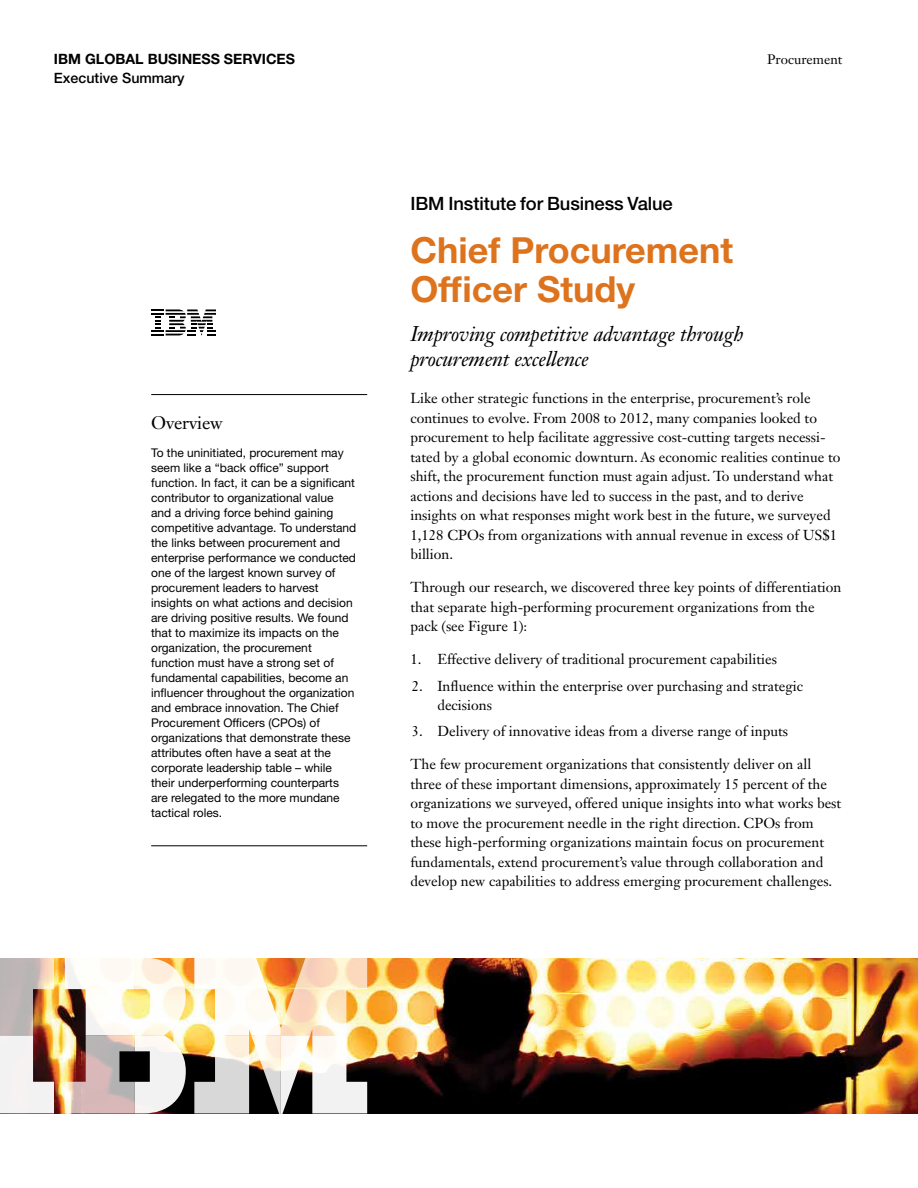
<style>
.page{position:relative;width:918px;height:1188px;background:#fff}
.page>*{position:absolute;margin:0;border:0;box-sizing:border-box;transform-origin:0 0}
.t1{font:700 36px/39px "Helvetica Neue LT Std";color:#de731d}
.t2{font:italic 21px/25.5px "Janson Text LT Std";letter-spacing:-.01em;color:#000}
.t3{font:500 18.3px "Helvetica Neue LT Std";letter-spacing:-.005em;color:#000}
.t4{font:18px "Janson Text LT Std";letter-spacing:-.01em;color:#000}
.t5{font:14.25px/19.5px "Janson Text LT Std";color:#000}
.t6{font:700 14.25px "Helvetica Neue LT Std";color:#000}
.t7{font:500 14.25px "Helvetica Neue LT Std";color:#000}
.t8{font:13.5px "Janson Text LT Std";color:#000}
.t9{font:12px/15px "Helvetica Neue LT Std";color:#000}
</style>
<div class="page">
<img style="left:54px;top:958px;width:864px;height:155px">
<svg style="left:151px;top:309px;width:65px;height:26px"></svg>
<svg style="left:0;top:958px;width:54px;height:155px"></svg>
<svg style="left:194px;top:958px;width:173px;height:156px"></svg>
<svg style="left:65px;top:958px;width:121px;height:155px"></svg>
<hr style="left:151px;top:394px;width:216px;height:1px;background:#000">
<hr style="left:151px;top:845px;width:216px;height:1px;background:#000">
<p class="t6" style="left:54px;top:50px;width:243px">IBM GLOBAL BUSINESS SERVICES</p>
<p class="t7" style="left:54px;top:70px;width:132px">Executive Summary</p>
<p class="t4" style="left:151px;top:411px;width:73px">Overview</p>
<p class="t9" style="left:151px;top:445px;width:207px">To the uninitiated, procurement may seem like a “back office” support function. In fact, it can be a significant contributor to organizational value and a driving force behind gaining competitive advantage. To understand the links between procurement and enterprise performance we conducted one of the largest known survey of procurement leaders to harvest insights on what actions and decision are driving positive results. We found that to maximize its impacts on the organization, the procurement function must have a strong set of fundamental capabilities, become an influencer throughout the organization and embrace innovation. The Chief Procurement Officers (CPOs) of organizations that demonstrate these attributes often have a seat at the corporate leadership table – while their underperforming counterparts are relegated to the more mundane tactical roles.</p>
<p class="t3" style="left:410px;top:192px;width:264px">IBM Institute for Business Value</p>
<p class="t8" style="left:767px;top:51px;width:77px">Procurement</p>
<h1 class="t1" style="left:410px;top:230px;width:324px">CHIEF PROCUREMENT<br>OFFICER STUDY</h1>
<h2 class="t2" style="left:410px;top:321px;width:335px">Improving competitive advantage through procurement excellence</h2>
<p class="t5" style="left:410px;top:389px;width:432px">Like other strategic functions in the enterprise, procurement’s role continues to evolve. From 2008 to 2012, many companies looked to procurement to help facilitate aggressive cost-cutting targets necessi&shy;tated by a global economic downturn. As economic realities continue to shift, the procurement function must again adjust. To understand what actions and decisions have led to success in the past, and to derive insights on what responses might work best in the future, we surveyed 1,128 CPOs from organizations with annual revenue in excess of US$1 billion.</p>
<p class="t5" style="left:410px;top:578px;width:432px">Through our research, we discovered three key points of differentiation that separate high-performing procurement organizations from the pack (see Figure 1):</p>
<p class="t5" style="left:410px;top:650px;width:368px">1. Effective delivery of traditional procurement capabilities</p>
<p class="t5" style="left:437px;top:676px;width:367px;text-indent:-25px">2. Influence within the enterprise over purchasing and strategic decisions</p>
<p class="t5" style="left:412px;top:722px;width:378px">3. Delivery of innovative ideas from a diverse range of inputs</p>
<p class="t5" style="left:410px;top:755px;width:432px">The few procurement organizations that consistently deliver on all three of these important dimensions, approximately 15 percent of the organizations we surveyed, offered unique insights into what works best to move the procurement needle in the right direction. CPOs from these high-performing organizations maintain focus on procurement fundamentals, extend procurement’s value through collaboration and develop new capabilities to address emerging procurement challenges.</p>
</div>
